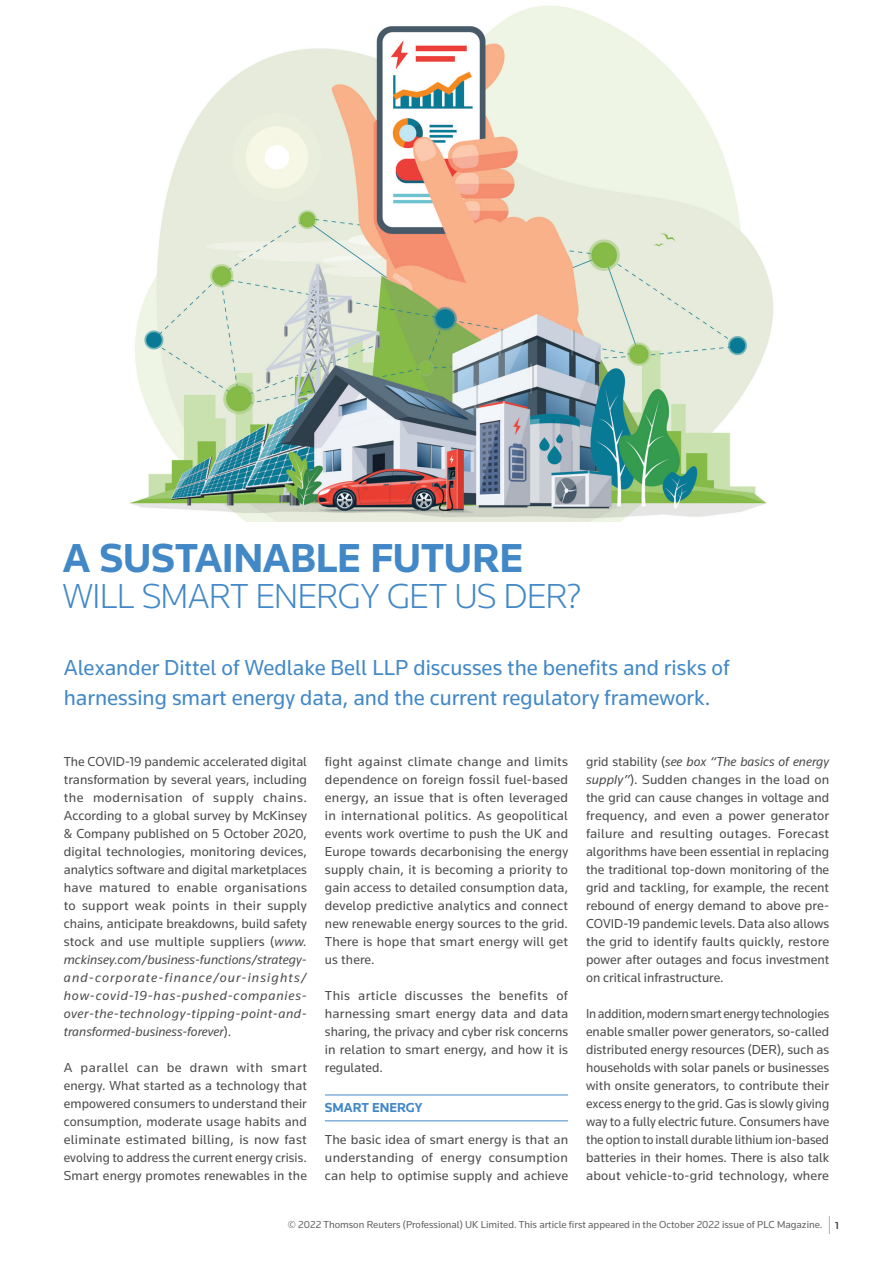
<style>
.page{position:relative;width:893px;height:1263px;background:#fff}
.page>*{position:absolute;margin:0;border:0;box-sizing:border-box;transform-origin:0 0}
.Feature__Main_Headin{font:700 42px "Knowledge";letter-spacing:-.015em;color:#4288c7}
.t1{font:300 36px "Knowledge";letter-spacing:-.025em;color:#4288c7}
.Feature__Intro{font:22.5px/30px "Knowledge";color:#4288c7}
.Feature__Body{font:13.5px/18px "Knowledge";letter-spacing:.005em;color:#4b4c4d;text-align:justify}
.Feature__H1{font:700 13.5px "Knowledge";color:#4288c7}
.t2{font:10.5px "Knowledge";color:#636366}
.t3{font:10.5px "Knowledge";color:#4b4c4d}
.s1{font-style:italic}
</style>
<div class="page">
<hr style="left:325px;top:1095px;width:243px;height:1px;background:#4288c7">
<hr style="left:325px;top:1120px;width:243px;height:1px;background:#4288c7">
<svg style="left:829px;top:1216px;width:1px;height:18px"></svg>
<img style="left:129px;top:5px;width:644px;height:517px">
<p class="Feature__Main_Headin" style="left:63px;top:532px;width:462px">A SUSTAINABLE FUTURE</p>
<p class="t1" style="left:63px;top:574px;width:520px">WILL SMART ENERGY GET US DER?</p>
<p class="Feature__Intro" style="left:64px;top:652px;width:667px">Alexander Dittel of Wedlake Bell LLP discusses the benefits and risks of harnessing smart energy data, and the current regulatory framework.</p>
<p class="Feature__Body" style="left:586px;top:752px;width:245px">grid stability (<span class="s1">see box “The basics of energy supply”</span>). Sudden changes in the load on the grid can cause changes in voltage and frequency, and even a power generator failure and resulting outages. Forecast algorithms have been essential in replacing the traditional top-down monitoring of the grid and tackling, for example, the recent rebound of energy demand to above pre-COVID-19 pandemic levels. Data also allows the grid to identify faults quickly, restore power after outages and focus investment on critical infrastructure.</p>
<p class="Feature__Body" style="left:586px;top:1004px;width:245px">In addition, modern smart energy technologies enable smaller power generators, so-called distributed energy resources (DER), such as households with solar panels or businesses with onsite generators, to contribute their excess energy to the grid. Gas is slowly giving way to a fully electric future. Consumers have the option to install durable lithium ion-based batteries in their homes. There is also talk about vehicle-to-grid technology, where</p>
<p class="t2" style="left:288px;top:1218px;width:536px">© 2022 Thomson Reuters (Professional) UK Limited. This article first appeared in the October 2022 issue of PLC Magazine.</p>
<p class="t3" style="left:835px;top:1219px;width:5px">1</p>
<p class="Feature__Body" style="left:64px;top:752px;width:245px">The COVID-19 pandemic accelerated digital transformation by several years, including the modernisation of supply chains.<br>According to a global survey by McKinsey &amp; Company published on 5 October 2020, digital technologies, monitoring devices, analytics software and digital marketplaces have matured to enable organisations to support weak points in their supply chains, anticipate breakdowns, build safety stock and use multiple suppliers (<span class="s1">www. mckinsey.com/business-functions/strategy&shy;and-corporate-finance/our-insights/ how-covid-19-has-pushed-companies&shy;over-the-technology-tipping-point-and&shy;transformed-business-forever</span>).</p>
<p class="Feature__Body" style="left:64px;top:1058px;width:245px">A parallel can be drawn with smart energy. What started as a technology that empowered consumers to understand their consumption, moderate usage habits and eliminate estimated billing, is now fast evolving to address the current energy crisis.<br>Smart energy promotes renewables in the</p>
<p class="Feature__Body" style="left:325px;top:752px;width:245px">fight against climate change and limits dependence on foreign fossil fuel-based energy, an issue that is often leveraged in international politics. As geopolitical events work overtime to push the UK and Europe towards decarbonising the energy supply chain, it is becoming a priority to gain access to detailed consumption data, develop predictive analytics and connect new renewable energy sources to the grid.<br>There is hope that smart energy will get us there.</p>
<p class="Feature__Body" style="left:325px;top:986px;width:245px">This article discusses the benefits of harnessing smart energy data and data sharing, the privacy and cyber risk concerns in relation to smart energy, and how it is regulated.</p>
<p class="Feature__H1" style="left:325px;top:1099px;width:99px">SMART ENERGY</p>
<p class="Feature__Body" style="left:325px;top:1130px;width:245px">The basic idea of smart energy is that an understanding of energy consumption can help to optimise supply and achieve</p>
</div>
